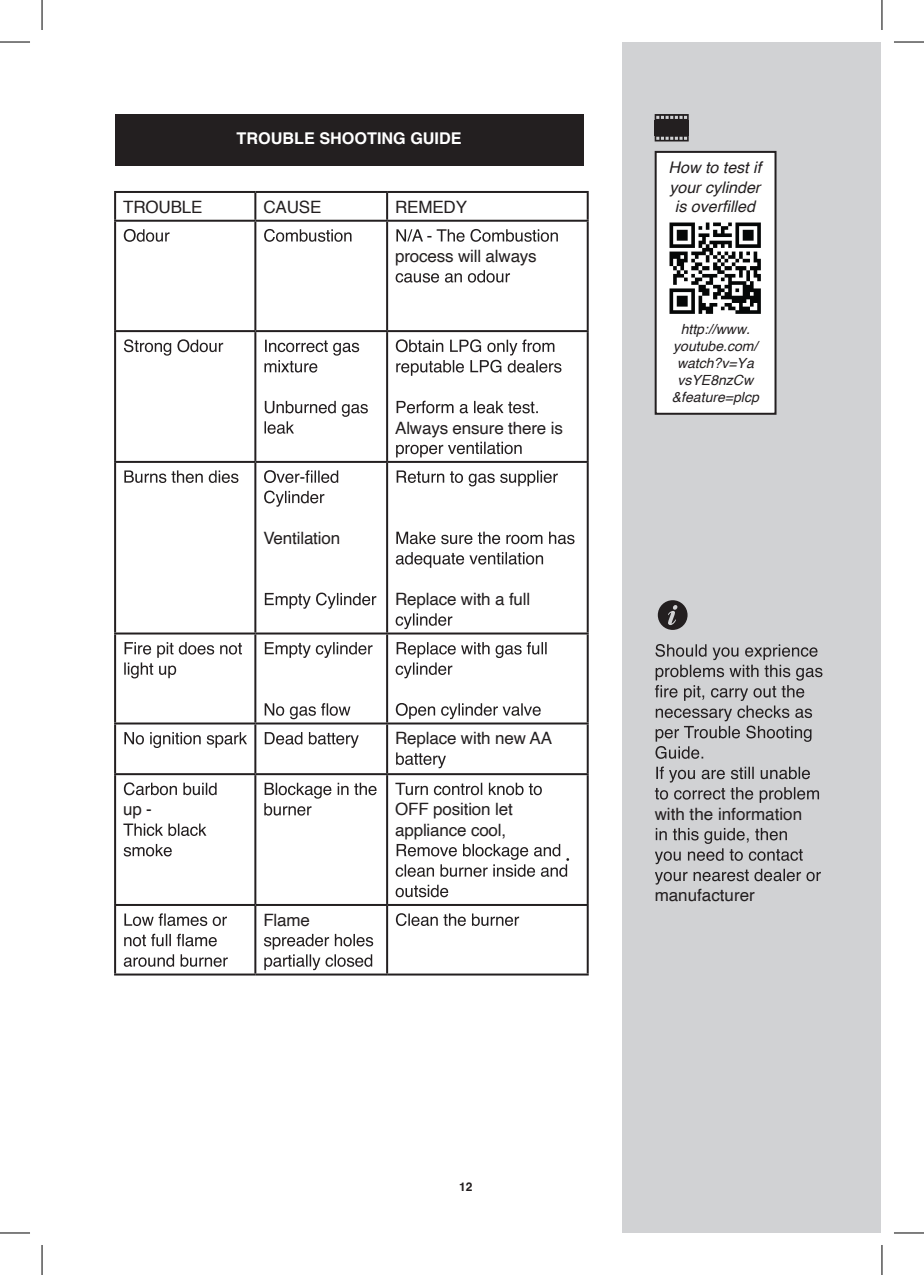
<style>
.page{position:relative;width:924px;height:1275px;background:#fff}
.page>*{position:absolute;margin:0;border:0;box-sizing:border-box;transform-origin:0 0}
.t1{font:17px/20.4px "Helvetica";letter-spacing:-.01em;color:#231f20}
.t2{font:700 16.2px "Helvetica";color:#fff}
.t3{font:italic 16px/19.2px "Helvetica";color:#231f20;text-align:center}
.t4{font:italic 14px/16.8px "Helvetica";color:#231f20;text-align:center}
.t5{font:700 12px "Helvetica";color:#231f20}
</style>
<div class="page">
<div style="left:622px;top:42px;width:258px;height:1191px;background:#d1d2d4"></div>
<svg style="left:657px;top:600px;width:30px;height:30px"></svg>
<div style="left:115px;top:114px;width:468px;height:51px;background:#231f20"></div>
<hr style="left:114px;top:191px;width:141px;height:2px;background:#231f20">
<hr style="left:114px;top:193px;width:2px;height:27px;background:#231f20">
<hr style="left:255px;top:191px;width:132px;height:2px;background:#231f20">
<hr style="left:254px;top:193px;width:2px;height:27px;background:#231f20">
<hr style="left:387px;top:191px;width:201px;height:2px;background:#231f20">
<hr style="left:386px;top:193px;width:2px;height:27px;background:#231f20">
<hr style="left:586px;top:193px;width:2px;height:27px;background:#231f20">
<hr style="left:114px;top:220px;width:141px;height:2px;background:#231f20">
<hr style="left:114px;top:222px;width:2px;height:108px;background:#231f20">
<hr style="left:255px;top:220px;width:132px;height:2px;background:#231f20">
<hr style="left:254px;top:222px;width:2px;height:108px;background:#231f20">
<hr style="left:387px;top:220px;width:201px;height:2px;background:#231f20">
<hr style="left:386px;top:222px;width:2px;height:108px;background:#231f20">
<hr style="left:586px;top:222px;width:2px;height:108px;background:#231f20">
<hr style="left:114px;top:330px;width:141px;height:2px;background:#231f20">
<hr style="left:114px;top:332px;width:2px;height:129px;background:#231f20">
<hr style="left:255px;top:330px;width:132px;height:2px;background:#231f20">
<hr style="left:254px;top:332px;width:2px;height:129px;background:#231f20">
<hr style="left:387px;top:330px;width:201px;height:2px;background:#231f20">
<hr style="left:386px;top:332px;width:2px;height:129px;background:#231f20">
<hr style="left:586px;top:332px;width:2px;height:129px;background:#231f20">
<hr style="left:254px;top:463px;width:2px;height:169px;background:#231f20">
<hr style="left:386px;top:463px;width:2px;height:169px;background:#231f20">
<hr style="left:114px;top:632px;width:141px;height:2px;background:#231f20">
<hr style="left:255px;top:632px;width:132px;height:2px;background:#231f20">
<hr style="left:254px;top:634px;width:2px;height:88px;background:#231f20">
<hr style="left:387px;top:632px;width:201px;height:2px;background:#231f20">
<hr style="left:386px;top:634px;width:2px;height:88px;background:#231f20">
<hr style="left:114px;top:722px;width:141px;height:2px;background:#231f20">
<hr style="left:255px;top:722px;width:132px;height:2px;background:#231f20">
<hr style="left:254px;top:724px;width:2px;height:49px;background:#231f20">
<hr style="left:387px;top:722px;width:201px;height:2px;background:#231f20">
<hr style="left:386px;top:724px;width:2px;height:49px;background:#231f20">
<hr style="left:114px;top:773px;width:141px;height:2px;background:#231f20">
<hr style="left:255px;top:773px;width:132px;height:2px;background:#231f20">
<hr style="left:254px;top:775px;width:2px;height:129px;background:#231f20">
<hr style="left:387px;top:773px;width:201px;height:2px;background:#231f20">
<hr style="left:386px;top:775px;width:2px;height:129px;background:#231f20">
<hr style="left:114px;top:904px;width:141px;height:2px;background:#231f20">
<hr style="left:255px;top:904px;width:132px;height:2px;background:#231f20">
<hr style="left:254px;top:906px;width:2px;height:67px;background:#231f20">
<hr style="left:387px;top:904px;width:201px;height:2px;background:#231f20">
<hr style="left:386px;top:906px;width:2px;height:67px;background:#231f20">
<hr style="left:114px;top:973px;width:141px;height:2px;background:#231f20">
<hr style="left:255px;top:973px;width:132px;height:2px;background:#231f20">
<hr style="left:387px;top:973px;width:201px;height:2px;background:#231f20">
<hr style="left:114px;top:461px;width:141px;height:2px;background:#231f20">
<hr style="left:114px;top:463px;width:2px;height:169px;background:#231f20">
<hr style="left:255px;top:461px;width:132px;height:2px;background:#231f20">
<hr style="left:387px;top:461px;width:201px;height:2px;background:#231f20">
<hr style="left:586px;top:463px;width:2px;height:169px;background:#231f20">
<hr style="left:114px;top:634px;width:2px;height:88px;background:#231f20">
<hr style="left:586px;top:634px;width:2px;height:88px;background:#231f20">
<hr style="left:114px;top:724px;width:2px;height:49px;background:#231f20">
<hr style="left:586px;top:724px;width:2px;height:49px;background:#231f20">
<hr style="left:114px;top:775px;width:2px;height:129px;background:#231f20">
<hr style="left:586px;top:775px;width:2px;height:129px;background:#231f20">
<hr style="left:114px;top:906px;width:2px;height:67px;background:#231f20">
<hr style="left:586px;top:906px;width:2px;height:67px;background:#231f20">
<svg style="left:124px;top:229px;width:45px;height:13px"></svg>
<svg style="left:264px;top:229px;width:87px;height:13px"></svg>
<svg style="left:396px;top:229px;width:161px;height:13px"></svg>
<svg style="left:395px;top:270px;width:115px;height:13px"></svg>
<svg style="left:124px;top:339px;width:99px;height:17px"></svg>
<svg style="left:264px;top:340px;width:95px;height:32px"></svg>
<svg style="left:264px;top:401px;width:104px;height:33px"></svg>
<svg style="left:395px;top:339px;width:166px;height:37px"></svg>
<svg style="left:396px;top:401px;width:141px;height:12px"></svg>
<svg style="left:396px;top:442px;width:125px;height:15px"></svg>
<svg style="left:124px;top:470px;width:114px;height:13px"></svg>
<svg style="left:264px;top:470px;width:74px;height:13px"></svg>
<svg style="left:264px;top:490px;width:60px;height:17px"></svg>
<svg style="left:265px;top:592px;width:111px;height:17px"></svg>
<svg style="left:396px;top:470px;width:161px;height:16px"></svg>
<svg style="left:396px;top:531px;width:178px;height:13px"></svg>
<svg style="left:395px;top:552px;width:148px;height:16px"></svg>
<svg style="left:395px;top:613px;width:57px;height:16px"></svg>
<svg style="left:124px;top:642px;width:118px;height:36px"></svg>
<svg style="left:265px;top:642px;width:107px;height:16px"></svg>
<svg style="left:264px;top:703px;width:86px;height:16px"></svg>
<svg style="left:395px;top:642px;width:151px;height:36px"></svg>
<svg style="left:395px;top:703px;width:145px;height:16px"></svg>
<svg style="left:124px;top:732px;width:123px;height:16px"></svg>
<svg style="left:264px;top:732px;width:94px;height:16px"></svg>
<svg style="left:396px;top:752px;width:49px;height:16px"></svg>
<svg style="left:124px;top:782px;width:92px;height:13px"></svg>
<svg style="left:123px;top:823px;width:83px;height:13px"></svg>
<svg style="left:124px;top:844px;width:48px;height:12px"></svg>
<svg style="left:264px;top:782px;width:112px;height:33px"></svg>
<svg style="left:395px;top:782px;width:146px;height:13px"></svg>
<svg style="left:395px;top:844px;width:174px;height:33px"></svg>
<svg style="left:395px;top:884px;width:53px;height:13px"></svg>
<svg style="left:124px;top:913px;width:103px;height:13px"></svg>
<svg style="left:124px;top:933px;width:93px;height:13px"></svg>
<svg style="left:124px;top:954px;width:104px;height:13px"></svg>
<svg style="left:264px;top:934px;width:109px;height:36px"></svg>
<svg style="left:395px;top:913px;width:124px;height:13px"></svg>
<div style="left:654px;top:120px;width:34px;height:16px;background:#231f20"></div>
<svg style="left:654px;top:114px;width:34px;height:6px"></svg>
<svg style="left:654px;top:136px;width:34px;height:5px"></svg>
<div style="left:655px;top:152px;width:120px;height:262px;background:#fff"></div>
<img style="left:669px;top:222px;width:92px;height:92px">
<div style="left:654px;top:151px;width:122px;height:264px;border:2px solid #231f20"></div>
<svg style="left:654px;top:644px;width:168px;height:115px"></svg>
<svg style="left:654px;top:766px;width:164px;height:37px"></svg>
<svg style="left:655px;top:828px;width:165px;height:56px"></svg>
<hr style="left:0;top:42px;width:30px;height:1px;background:#000">
<hr style="left:893px;top:42px;width:30px;height:1px;background:#000">
<hr style="left:0;top:1232px;width:30px;height:1px;background:#000">
<hr style="left:893px;top:1232px;width:30px;height:1px;background:#000">
<hr style="left:42px;top:0;width:1px;height:30px;background:#000">
<hr style="left:42px;top:1245px;width:1px;height:30px;background:#000">
<hr style="left:881px;top:0;width:1px;height:30px;background:#000">
<hr style="left:881px;top:1245px;width:1px;height:30px;background:#000">
<p class="t2" style="left:236px;top:129px;width:226px">TROUBLE SHOOTING GUIDE</p>
<p class="t1" style="left:123px;top:197px;width:81px">TROUBLE</p>
<p class="t1" style="left:263px;top:197px;width:59px">CAUSE</p>
<p class="t1" style="left:395px;top:197px;width:73px">REMEDY</p>
<p class="t1" style="left:395px;top:246px;width:143px">process will always</p>
<p class="t1" style="left:263px;top:528px;width:78px">Ventilation</p>
<p class="t1" style="left:395px;top:418px;width:169px">Always ensure there is</p>
<p class="t1" style="left:395px;top:589px;width:136px">Replace with a full</p>
<p class="t1" style="left:395px;top:728px;width:158px">Replace with new AA</p>
<p class="t1" style="left:123px;top:799px;width:30px">up -</p>
<p class="t1" style="left:395px;top:799px;width:119px">OFF position let appliance cool,</p>
<p class="t1" style="left:263px;top:910px;width:48px">Flame</p>
<p class="t3" style="left:668px;top:158px;width:94px">How to test if your cylinder is overfilled</p>
<p class="t4" style="left:671px;top:321px;width:88px">http://www. youtube.com/ watch?v=Ya vsYE8nzCw &amp;feature=plcp</p>
<p class="t1" style="left:654px;top:804px;width:149px">with the information</p>
<p class="t1" style="left:654px;top:885px;width:102px">manufacturer</p>
<p class="t5" style="left:459px;top:1179px;width:15px">12</p>
</div>
